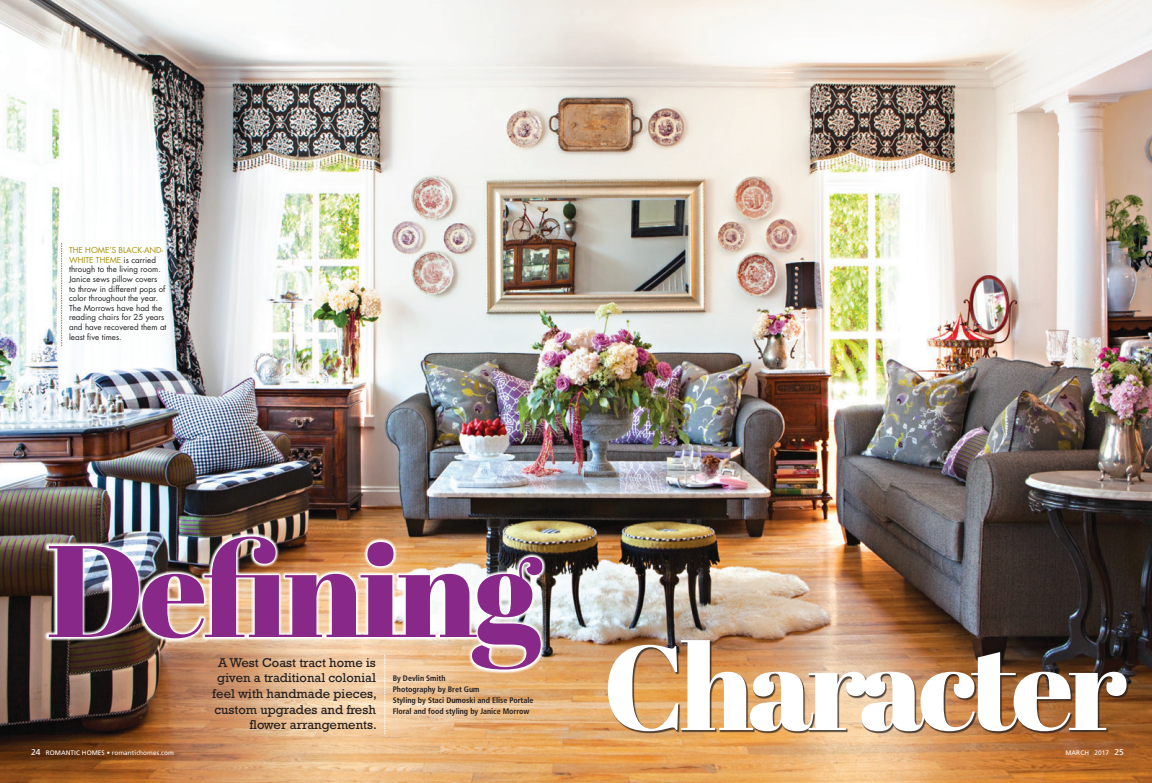
<style>
.page{position:relative;width:1152px;height:783px;background:#fff}
.page>*{position:absolute;margin:0;border:0;box-sizing:border-box;transform-origin:0 0}
.t1{font:130px "Abril Fatface";letter-spacing:-.03em;color:#882989}
.t2{font:119.9px "Abril Fatface";letter-spacing:-.05em;color:#fff}
.RH_DECK{font:13px/15.6px "Rockwell Std";color:#231f20;text-align:right}
.t3{font:8px/9.6px "Futura";color:#231f20}
.RH_BYLIINE{font:700 condensed 8px "Frutiger";color:#231f20}
.t4{font:6.5px "Frutiger";letter-spacing:.005em;color:#fff}
.s1{color:#a68f01}
.s2{font-size:8.5px}
</style>
<div class="page">
<img style="left:0;top:0;width:1152px;height:783px">
<svg style="left:384px;top:674px;width:1px;height:60px"></svg>
<img style="left:45px;top:532px;width:501px;height:142px">
<div style="left:609px;top:641px;width:520px;height:92px;background:#231f20;opacity:.75"></div>
<svg style="left:61px;top:243px;width:1px;height:103px"></svg>
<p class="t3" style="left:69px;top:246px;width:99px"><span class="s1">THE HOME’S BLACK-AND-<br>WHITE THEME</span> is carried through to the living room.<br>Janice sews pillow covers<br>to throw in different pops of color throughout the year.<br>The Morrows have had the reading chairs for 25 years and have recovered them at least five times.</p>
<p class="t1" style="left:46px;top:499px;width:497px">Defining</p>
<p class="RH_DECK" style="left:212px;top:654px;width:166px">A West Coast tract home is given a traditional colonial feel with handmade pieces, custom upgrades and fresh flower arrangements.</p>
<p class="RH_BYLIINE" style="left:393px;top:673px;width:54px">By Devlin Smith</p>
<p class="RH_BYLIINE" style="left:393px;top:684px;width:88px">Photography by Bret Gum</p>
<p class="RH_BYLIINE" style="left:393px;top:695px;width:142px">Styling by Staci Dumoski and Elise Portale</p>
<p class="RH_BYLIINE" style="left:393px;top:706px;width:138px">Floral and food styling by Janice Morrow</p>
<p class="t4" style="left:31px;top:748px;width:144px"><span class="s2">24</span> ROMANTIC HOMES • romantichomes.com</p>
<p class="t2" style="left:603px;top:603px;width:526px">Character</p>
<p class="t4" style="left:1065px;top:749px;width:60px">MARCH 2017 <span class="s2">25</span></p>
</div>
